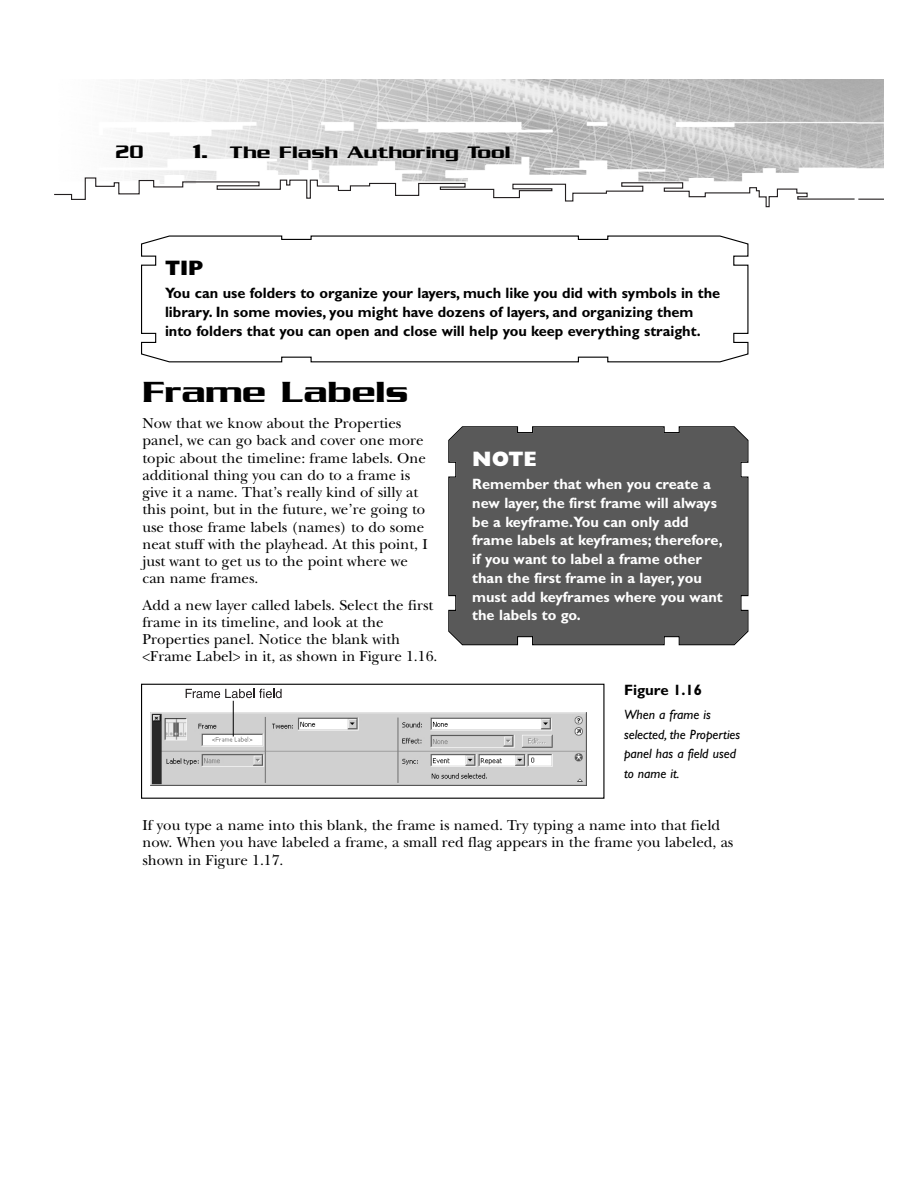
<style>
.page{position:relative;width:918px;height:1188px;background:#fff}
.page>*{position:absolute;margin:0;border:0;box-sizing:border-box;transform-origin:0 0}
.t1{font:31.5px "Serpentine ICG";color:#000;scale:1.2 1}
.t2{font:800 21px "Gill Sans";color:#fff}
.t3{font:800 21px "Gill Sans";color:#000}
.t4{font:19.5px "Serpentine ICG";color:#000}
.t5{font:18px "Serpentine ICG";color:#000;scale:1.2 1}
.t6{font:15px/17.2px "New Baskerville";color:#000}
.t7{font:700 15px/18.8px "Gill Sans";color:#fff}
.t8{font:700 15px/18.8px "Gill Sans";color:#000}
.t9{font:italic 13.5px/19.5px "Gill Sans";color:#000}
.s1{font-size:21px}
</style>
<div class="page">
<img style="left:857px;top:79px;width:27px;height:90px">
<img style="left:126px;top:79px;width:731px;height:98px">
<svg style="left:54px;top:177px;width:830px;height:31px"></svg>
<svg style="left:141px;top:235px;width:608px;height:128px"></svg>
<div style="left:448px;top:426px;width:301px;height:220px;background:#595959"></div>
<img style="left:151px;top:712px;width:436px;height:74px">
<svg style="left:186px;top:689px;width:96px;height:9px"></svg>
<hr style="left:233px;top:701px;width:1px;height:36px;background:#000">
<div style="left:141px;top:684px;width:463px;height:115px;border:1px solid #000"></div>
<h3 class="t4" style="left:116px;top:145px;width:29px">20</h3>
<p class="t5" style="left:192px;top:146px;width:267px"><span class="s1">1.</span> The Flash Authoring Tool</p>
<h2 class="t3" style="left:165px;top:261px;width:39px">TIP</h2>
<p class="t8" style="left:165px;top:286px;width:557px">You can use folders to organize your layers, much like you did with symbols in the library. In some movies, you might have dozens of layers, and organizing them into folders that you can open and close will help you keep everything straight.</p>
<h1 class="t1" style="left:142px;top:381px;width:223px">Frame Labels</h1>
<p class="t6" style="left:142px;top:416px;width:287px">Now that we know about the Properties panel, we can go back and cover one more topic about the timeline: frame labels. One additional thing you can do to a frame is give it a name. That’s really kind of silly at this point, but in the future, we’re going to use those frame labels (names) to do some neat stuff with the playhead. At this point, I just want to get us to the point where we can name frames.</p>
<p class="t6" style="left:142px;top:598px;width:296px">Add a new layer called labels. Select the first frame in its timeline, and look at the Properties panel. Notice the blank with &lt;Frame Label&gt; in it, as shown in Figure 1.16.</p>
<h2 class="t2" style="left:472px;top:451px;width:66px">NOTE</h2>
<p class="t7" style="left:472px;top:476px;width:252px">Remember that when you create a new layer, the first frame will always be a keyframe.You can only add frame labels at keyframes; therefore, if you want to label a frame other than the first frame in a layer, you must add keyframes where you want the labels to go.</p>
<p class="t8" style="left:624px;top:683px;width:80px">Figure 1.16</p>
<p class="t9" style="left:624px;top:707px;width:118px">When a frame is selected, the Properties panel has a field used to name it.</p>
<p class="t6" style="left:142px;top:818px;width:592px">If you type a name into this blank, the frame is named. Try typing a name into that field now. When you have labeled a frame, a small red flag appears in the frame you labeled, as shown in Figure 1.17.</p>
</div>
